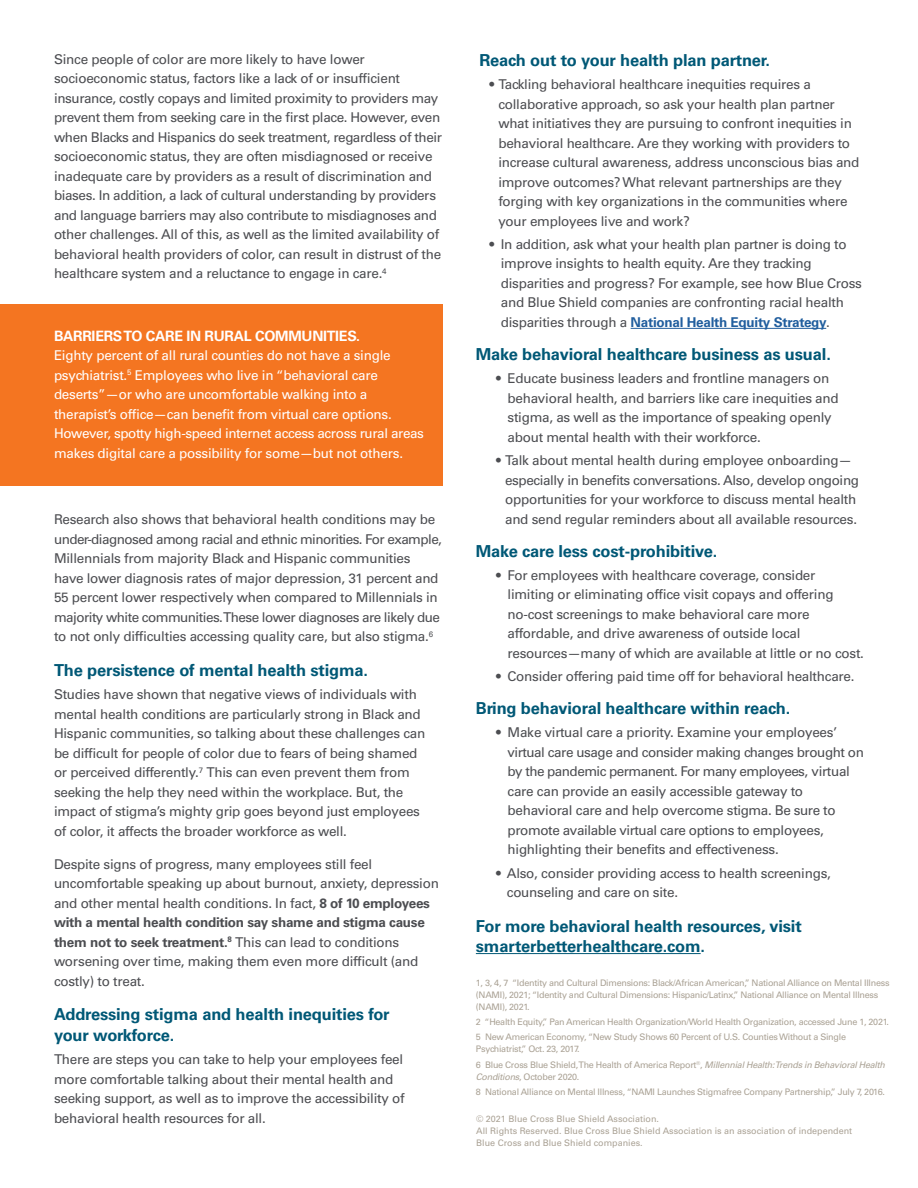
<style>
.page{position:relative;width:918px;height:1188px;background:#fff}
.page>*{position:absolute;margin:0;border:0;box-sizing:border-box;transform-origin:0 0}
.t1{font:700 16.5px/21px "Univers LT Std";letter-spacing:-.01em;color:#005876}
.t2{font:700 14.25px "Univers LT Std";letter-spacing:-.02em;color:#fff}
.t3{font:13.5px/19.5px "Univers LT Std";letter-spacing:-.02em;color:#4c4d51}
.t4{font:13.5px/19.5px "Univers LT Std";letter-spacing:-.02em;color:#fff}
.t5{font:9px/15.3px "Univers LT Std";letter-spacing:-.03em;color:#aaa295}
.t6{font:9px/12px "Univers LT Std";color:#aaa295}
.s1{font-weight:700}
.s2{font-weight:700;color:#215e9e}
.s3{font-style:italic}
</style>
<div class="page">
<hr style="left:631px;top:328px;width:195px;height:1px;background:#215e9e">
<hr style="left:476px;top:953px;width:225px;height:1px;background:#005876">
<div style="left:0;top:305px;width:442px;height:181px;background:#f47521"></div>
<p class="t3" style="left:54px;top:49px;width:390px">Since people of color are more likely to have lower socioeconomic status, factors like a lack of or insufficient insurance, costly copays and limited proximity to providers may prevent them from seeking care in the first place. However, even when Blacks and Hispanics do seek treatment, regardless of their socioeconomic status, they are often misdiagnosed or receive inadequate care by providers as a result of discrimination and biases. In addition, a lack of cultural understanding by providers and language barriers may also contribute to misdiagnoses and other challenges. All of this, as well as the limited availability of behavioral health providers of color, can result in distrust of the healthcare system and a reluctance to engage in care.<sup>4</sup></p>
<p class="t2" style="left:54px;top:327px;width:308px">BARRIERS TO CARE IN RURAL COMMUNITIES.</p>
<p class="t4" style="left:54px;top:346px;width:371px">Eighty percent of all rural counties do not have a single psychiatrist.<sup>5</sup> Employees who live in “behavioral care deserts”—or who are uncomfortable walking into a therapist’s office—can benefit from virtual care options.<br>However, spotty high-speed internet access across rural areas makes digital care a possibility for some—but not others.</p>
<p class="t3" style="left:54px;top:510px;width:390px">Research also shows that behavioral health conditions may be under-diagnosed among racial and ethnic minorities. For example, Millennials from majority Black and Hispanic communities have lower diagnosis rates of major depression, 31 percent and 55 percent lower respectively when compared to Millennials in majority white communities. These lower diagnoses are likely due to not only difficulties accessing quality care, but also stigma.<sup>6</sup></p>
<p class="t1" style="left:54px;top:660px;width:316px">The persistence of mental health stigma.</p>
<p class="t3" style="left:54px;top:685px;width:373px">Studies have shown that negative views of individuals with mental health conditions are particularly strong in Black and Hispanic communities, so talking about these challenges can be difficult for people of color due to fears of being shamed or perceived differently.<sup>7</sup> This can even prevent them from seeking the help they need within the workplace. But, the impact of stigma’s mighty grip goes beyond just employees of color, it affects the broader workforce as well.</p>
<p class="t3" style="left:54px;top:854px;width:387px">Despite signs of progress, many employees still feel uncomfortable speaking up about burnout, anxiety, depression and other mental health conditions. In fact, <span class="s1">8 of 10 employees with a mental health condition say shame and stigma cause them not to seek treatment.</span><sup>8</sup> This can lead to conditions worsening over time, making them even more difficult (and costly) to treat.</p>
<p class="t1" style="left:54px;top:1004px;width:337px">Addressing stigma and health inequities for your workforce.</p>
<p class="t3" style="left:54px;top:1050px;width:352px">There are steps you can take to help your employees feel more comfortable talking about their mental health and seeking support, as well as to improve the accessibility of behavioral health resources for all.</p>
<p class="t1" style="left:479px;top:50px;width:292px">Reach out to your health plan partner.</p>
<p class="t3" style="left:498px;top:75px;width:363px;text-indent:-9px">• Tackling behavioral healthcare inequities requires a collaborative approach, so ask your health plan partner what initiatives they are pursuing to confront inequities in behavioral healthcare. Are they working with providers to increase cultural awareness, address unconscious bias and improve outcomes? What relevant partnerships are they forging with key organizations in the communities where your employees live and work?</p>
<p class="t3" style="left:501px;top:235px;width:363px;text-indent:-11px">• In addition, ask what your health plan partner is doing to improve insights to health equity. Are they tracking disparities and progress? For example, see how Blue Cross and Blue Shield companies are confronting racial health disparities through a <span class="s2">National Health Equity Strategy</span>.</p>
<p class="t1" style="left:476px;top:344px;width:357px">Make behavioral healthcare business as usual.</p>
<p class="t3" style="left:508px;top:369px;width:333px;text-indent:-11px">• Educate business leaders and frontline managers on behavioral health, and barriers like care inequities and stigma, as well as the importance of speaking openly about mental health with their workforce.</p>
<p class="t3" style="left:505px;top:451px;width:355px;text-indent:-9px">• Talk about mental health during employee onboarding— especially in benefits conversations. Also, develop ongoing opportunities for your workforce to discuss mental health and send regular reminders about all available resources.</p>
<p class="t1" style="left:476px;top:540px;width:243px">Make care less cost-prohibitive.</p>
<p class="t3" style="left:508px;top:565px;width:358px;text-indent:-11px">• For employees with healthcare coverage, consider limiting or eliminating office visit copays and offering no-cost screenings to make behavioral care more affordable, and drive awareness of outside local resources—many of which are available at little or no cost.</p>
<p class="t3" style="left:496px;top:667px;width:360px">• Consider offering paid time off for behavioral healthcare.</p>
<p class="t1" style="left:476px;top:698px;width:316px">Bring behavioral healthcare within reach.</p>
<p class="t3" style="left:508px;top:723px;width:358px;text-indent:-11px">• Make virtual care a priority. Examine your employees’ virtual care usage and consider making changes brought on by the pandemic permanent. For many employees, virtual care can provide an easily accessible gateway to behavioral care and help overcome stigma. Be sure to promote available virtual care options to employees, highlighting their benefits and effectiveness.</p>
<p class="t3" style="left:507px;top:863px;width:326px;text-indent:-11px">• Also, consider providing access to health screenings, counseling and care on site.</p>
<p class="t1" style="left:476px;top:917px;width:327px;line-height:19.5px">For more behavioral health resources, visit smarterbetterhealthcare.com.</p>
<p class="t5" style="left:476px;top:977px;width:415px;line-height:12px">1, 3, 4, 7 “Identity and Cultural Dimensions: Black/African American,” National Alliance on Mental Illness (NAMI), 2021; “Identity and Cultural Dimensions: Hispanic/Latinx,” National Alliance on Mental Illness (NAMI), 2021.</p>
<p class="t5" style="left:476px;top:1014px;width:415px">2 “Health Equity,” Pan American Health Organization/World Health Organization, accessed June 1, 2021.<br>5 New American Economy, “New Study Shows 60 Percent of U.S. Counties Without a Single</p>
<p class="t5" style="left:476px;top:1042px;width:411px">Psychiatrist,” Oct. 23, 2017.<br>6 Blue Cross Blue Shield, The Health of America Report<sup>®</sup>, <span class="s3">Millennial Health: Trends in Behavioral Health</span></p>
<p class="t5" style="left:476px;top:1069px;width:411px"><span class="s3">Conditions</span>, October 2020.<br>8 National Alliance on Mental Illness, “NAMI Launches Stigmafree Company Partnership,” July 7, 2016.</p>
<p class="t6" style="left:476px;top:1113px;width:377px">© 2021 Blue Cross Blue Shield Association.<br>All Rights Reserved. Blue Cross Blue Shield Association is an association of independent<br>Blue Cross and Blue Shield companies.</p>
</div>
